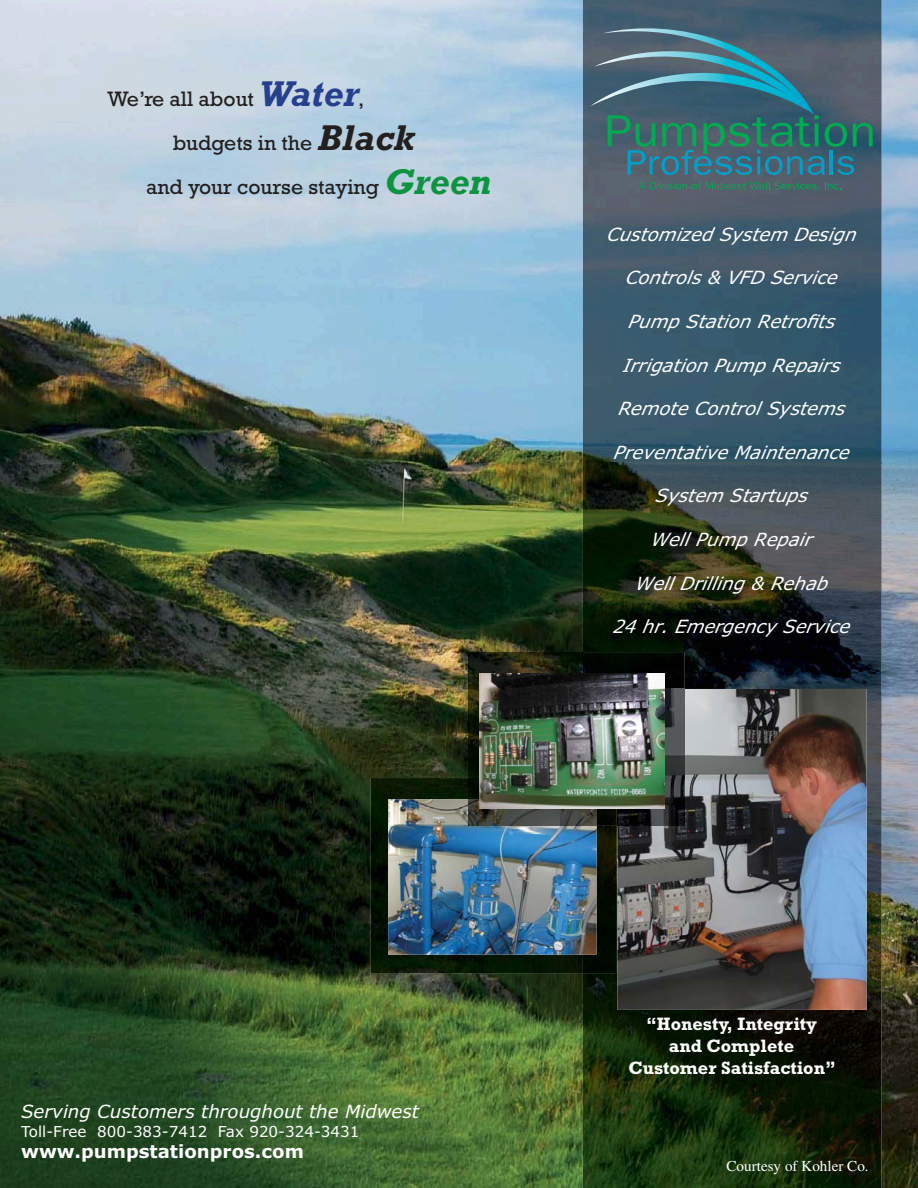
<style>
.page{position:relative;width:918px;height:1188px;background:#fff}
.page>*{position:absolute;margin:0;border:0;box-sizing:border-box;transform-origin:0 0}
.t1{font:21.15px "Rockwell";color:#231f1f}
.t2{font:italic 18.15px "Verdana";color:#fff}
.t3{font:700 18.15px/21.8px "Rockwell";color:#fff;text-align:center}
.t4{font:700 18.15px "Verdana";color:#fff}
.t5{font:15.15px "Verdana";color:#fff}
.t6{font:15.15px "Times";color:#fff}
.s1{font-weight:700;font-style:italic;font-size:36.3px;color:#26408f}
.s2{font-weight:700;font-style:italic;font-size:36.3px}
.s3{font-weight:700;font-style:italic;font-size:36.3px;color:#0e9441}
</style>
<div class="page">
<img style="left:0;top:0;width:918px;height:1188px">
<img style="left:583px;top:0;width:299px;height:672px">
<img style="left:685px;top:672px;width:197px;height:52px">
<img style="left:839px;top:724px;width:43px;height:464px">
<img style="left:583px;top:825px;width:42px;height:363px">
<img style="left:625px;top:1010px;width:214px;height:178px">
<img style="left:617px;top:689px;width:250px;height:321px">
<img style="left:371px;top:778px;width:245px;height:195px">
<img style="left:388px;top:799px;width:209px;height:156px">
<img style="left:468px;top:652px;width:115px;height:147px">
<img style="left:583px;top:652px;width:102px;height:173px">
<img style="left:617px;top:689px;width:68px;height:136px">
<img style="left:468px;top:799px;width:129px;height:26px">
<img style="left:479px;top:673px;width:186px;height:136px">
<svg style="left:639px;top:182px;width:202px;height:9px;background:#446e66"></svg>
<svg style="left:590px;top:16px;width:283px;height:159px;background:#416b77"></svg>
<p class="t1" style="left:108px;top:87px;width:258px">We’re all about <span class="s1">Water</span>,</p>
<p class="t1" style="left:173px;top:131px;width:243px">budgets in the <span class="s2">Black</span></p>
<p class="t1" style="left:146px;top:174px;width:346px">and your course staying <span class="s3">Green</span></p>
<p class="t2" style="left:606px;top:222px;width:255px">Customized System Design</p>
<p class="t2" style="left:625px;top:266px;width:217px">Controls &amp; VFD Service</p>
<p class="t2" style="left:628px;top:310px;width:212px">Pump Station Retrofits</p>
<p class="t2" style="left:623px;top:353px;width:223px">Irrigation Pump Rep airs</p>
<p class="t2" style="left:618px;top:397px;width:232px">Remote Control Systems</p>
<p class="t2" style="left:613px;top:441px;width:241px">Preventative Maintenance</p>
<p class="t2" style="left:655px;top:484px;width:158px">System Startup s</p>
<p class="t2" style="left:650px;top:528px;width:167px">Well Pump Repair</p>
<p class="t2" style="left:635px;top:572px;width:198px">Well Drilling &amp; Rehab</p>
<p class="t2" style="left:613px;top:615px;width:242px">24 hr. Emergency Service</p>
<p class="t2" style="left:21px;top:1100px;width:399px">Serving Customers throughout the Midwest</p>
<p class="t5" style="left:21px;top:1121px;width:340px">Toll-Free 800-383-7412 Fax 920-324-3431</p>
<p class="t4" style="left:21px;top:1140px;width:284px">www.pumpstationpros.com</p>
<p class="t3" style="left:628px;top:1013px;width:209px">“Honesty, Integrity and Complete<br>Customer Satisfaction”</p>
<p class="t6" style="left:727px;top:1152px;width:144px">Courtesy of Kohler Co.</p>
</div>
